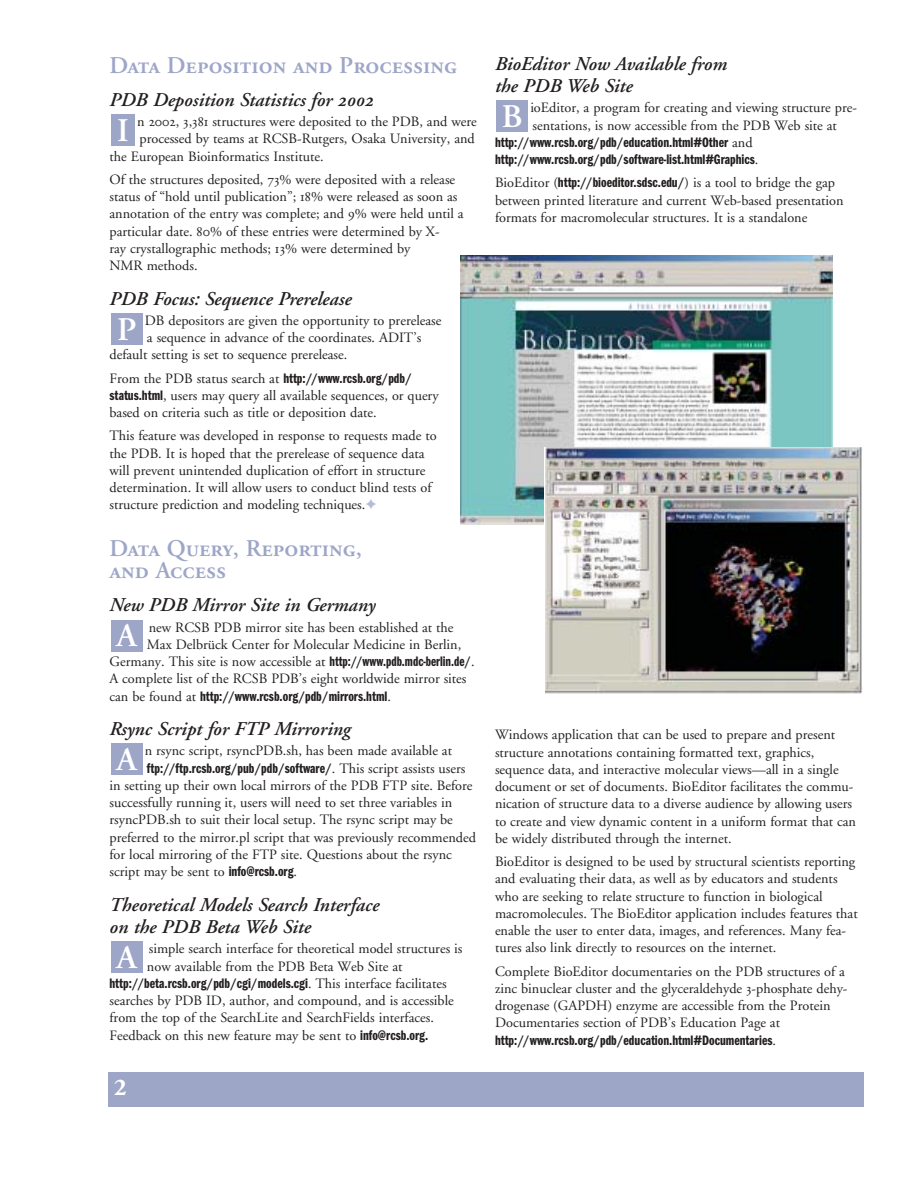
<style>
.page{position:relative;width:918px;height:1188px;background:#fff}
.page>*{position:absolute;margin:0;border:0;box-sizing:border-box;transform-origin:0 0}
.t1{font:600 33px "Adobe Garamond";color:#fff}
.t2{font:24px/22.5px "Adobe Garamond Semibold SC";color:#9ea6c8}
.t3{font:700 24px "Adobe Garamond";color:#fff}
.t4{font:19.5px/22.5px "Adobe Garamond Semibold Italic Os F";color:#231f1f}
.t5{font:14.25px/17.2px "Adobe Garamond Os Fig";color:#231f1f}
.t6{font:14.25px/17.2px "Franklin Gothic EF Demi Comp";color:#231f1f}
.s1{font-family:"Franklin Gothic EF Demi Comp"}
.s2{color:#b6bcd7}
.s3{font-family:"Adobe Garamond Os Fig"}
</style>
<div class="page">
<div style="left:108px;top:1072px;width:756px;height:35px;background:#9ea6c8"></div>
<div style="left:497px;top:100px;width:31px;height:32px;background:#9ea6c8"></div>
<div style="left:111px;top:941px;width:31px;height:32px;background:#9ea6c8"></div>
<div style="left:111px;top:743px;width:31px;height:32px;background:#9ea6c8"></div>
<div style="left:111px;top:620px;width:31px;height:32px;background:#9ea6c8"></div>
<div style="left:111px;top:313px;width:31px;height:32px;background:#9ea6c8"></div>
<div style="left:111px;top:114px;width:24px;height:32px;background:#9ea6c8"></div>
<img style="left:461px;top:255px;width:372px;height:270px">
<img style="left:546px;top:447px;width:317px;height:246px">
<h2 class="t2" style="left:110px;top:56px;width:349px">Data Deposition and Processing</h2>
<h3 class="t4" style="left:110px;top:90px;width:266px">PDB Deposition Statistics for 2002</h3>
<p class="t5" style="left:137px;top:116px;width:341px">n 2002, 3,381 structures were deposited to the PDB, and were</p>
<p class="t5" style="left:139px;top:133px;width:337px">processed by teams at RCSB-Rutgers, Osaka University, and</p>
<p class="t5" style="left:109px;top:150px;width:216px">the European Bioinformatics Institute.</p>
<p class="t5" style="left:109px;top:173px;width:356px">Of the structures deposited, 73% were deposited with a release status of “hold until publication”; 18% were released as soon as annotation of the entry was complete; and 9% were held until a particular date. 80% of these entries were determined by X-<br>ray crystallographic methods; 13% were determined by<br>NMR methods.</p>
<h3 class="t4" style="left:110px;top:289px;width:244px">PDB Focus: Sequence Prerelease</h3>
<p class="t5" style="left:145px;top:314px;width:298px">DB depositors are given the opportunity to prerelease</p>
<p class="t5" style="left:147px;top:332px;width:276px">a sequence in advance of the coordinates. ADIT’s</p>
<p class="t5" style="left:109px;top:349px;width:239px">default setting is set to sequence prerelease.</p>
<p class="t5" style="left:109px;top:372px;width:331px">From the PDB status search at <span class="s1">http://www.rcsb.org/pdb/ status.html</span>, users may query all available sequences, or query based on criteria such as title or deposition date.</p>
<p class="t5" style="left:109px;top:430px;width:329px">This feature was developed in response to requests made to the PDB. It is hoped that the prerelease of sequence data will prevent unintended duplication of effort in structure determination. It will allow users to conduct blind tests of structure prediction and modeling techniques.<span class="s2">◊</span></p>
<h2 class="t2" style="left:110px;top:539px;width:254px">Data Query, Reporting, and Access</h2>
<h3 class="t4" style="left:110px;top:596px;width:268px">New PDB Mirror Site in Germany</h3>
<p class="t5" style="left:149px;top:621px;width:306px">new RCSB PDB mirror site has been established at the</p>
<p class="t5" style="left:147px;top:638px;width:316px">Max Delbrück Center for Molecular Medicine in Berlin,</p>
<p class="t5" style="left:109px;top:656px;width:367px">Germany. This site is now accessible at <span class="s1">http://www.pdb.mdc-berlin.de/</span>.</p>
<p class="t5" style="left:110px;top:673px;width:359px">A complete list of the RCSB PDB’s eight worldwide mirror sites</p>
<p class="t6" style="left:110px;top:688px;width:283px"><span class="s3">can be found at</span> http://www.rcsb.org/pdb/mirrors.html<span class="s3">.</span></p>
<h3 class="t4" style="left:110px;top:719px;width:243px">Rsync Script for FTP Mirroring</h3>
<p class="t5" style="left:145px;top:745px;width:309px">n rsync script, rsyncPDB.sh, has been made available at</p>
<p class="t6" style="left:147px;top:760px;width:320px">ftp://ftp.rcsb.org/pub/pdb/software/<span class="s3">. This script assists users</span></p>
<p class="t5" style="left:109px;top:779px;width:368px">in setting up their own local mirrors of the PDB FTP site. Before successfully running it, users will need to set three variables in rsyncPDB.sh to suit their local setup. The rsync script may be preferred to the mirror.pl script that was previously recommended for local mirroring of the FTP site. Questions about the rsync script may be sent to <span class="s1">info@rcsb.org</span>.</p>
<h3 class="t4" style="left:110px;top:895px;width:271px">Theoretical Models Search Interface on the PDB Beta Web Site</h3>
<p class="t5" style="left:147px;top:943px;width:317px">simple search interface for theoretical model structures is now available from the PDB Beta Web Site at</p>
<p class="t6" style="left:109px;top:976px;width:339px">http://beta.rcsb.org/pdb/cgi/models.cgi<span class="s3">. This interface facilitates</span></p>
<p class="t5" style="left:109px;top:995px;width:346px">searches by PDB ID, author, and compound, and is accessible from the top of the SearchLite and SearchFields interfaces.<br>Feedback on this new feature may be sent to <span class="s1">info@rcsb.org.</span></p>
<h1 class="t1" style="left:117px;top:117px;width:13px">I</h1>
<h1 class="t1" style="left:117px;top:316px;width:21px">P</h1>
<h1 class="t1" style="left:116px;top:623px;width:22px">A</h1>
<h1 class="t1" style="left:116px;top:746px;width:22px">A</h1>
<h1 class="t1" style="left:116px;top:944px;width:22px">A</h1>
<h2 class="t3" style="left:114px;top:1078px;width:14px">2</h2>
<h3 class="t4" style="left:495px;top:54px;width:234px">BioEditor Now Available from the PDB Web Site</h3>
<p class="t5" style="left:530px;top:102px;width:328px">ioEditor, a program for creating and viewing structure pre&shy;sentations, is now accessible from the PDB Web site at</p>
<p class="t6" style="left:495px;top:135px;width:265px">http://www.rcsb.org/pdb/education.html#Other <span class="s3">and </span>http://www.rcsb.org/pdb/software-list.html#Graphics<span class="s3">.</span></p>
<p class="t5" style="left:495px;top:177px;width:350px">BioEditor (<span class="s1">http://bioeditor.sdsc.edu/</span>) is a tool to bridge the gap between printed literature and current Web-based presentation formats for macromolecular structures. It is a standalone</p>
<h1 class="t1" style="left:502px;top:103px;width:22px">B</h1>
<p class="t5" style="left:495px;top:729px;width:363px">Windows application that can be used to prepare and present structure annotations containing formatted text, graphics, sequence data, and interactive molecular views—all in a single document or set of documents. BioEditor facilitates the commu&shy;nication of structure data to a diverse audience by allowing users to create and view dynamic content in a uniform format that can be widely distributed through the internet.</p>
<p class="t5" style="left:495px;top:856px;width:364px">BioEditor is designed to be used by structural scientists reporting and evaluating their data, as well as by educators and students who are seeking to relate structure to function in biological macromolecules. The BioEditor application includes features that enable the user to enter data, images, and references. Many fea&shy;tures also link directly to resources on the internet.</p>
<p class="t5" style="left:495px;top:965px;width:354px">Complete BioEditor documentaries on the PDB structures of a zinc binuclear cluster and the glyceraldehyde 3-phosphate dehy&shy;drogenase (GAPDH) enzyme are accessible from the Protein Documentaries section of PDB’s Education Page at</p>
<p class="t6" style="left:495px;top:1032px;width:282px">http://www.rcsb.org/pdb/education.html#Documentaries<span class="s3">.</span></p>
</div>
